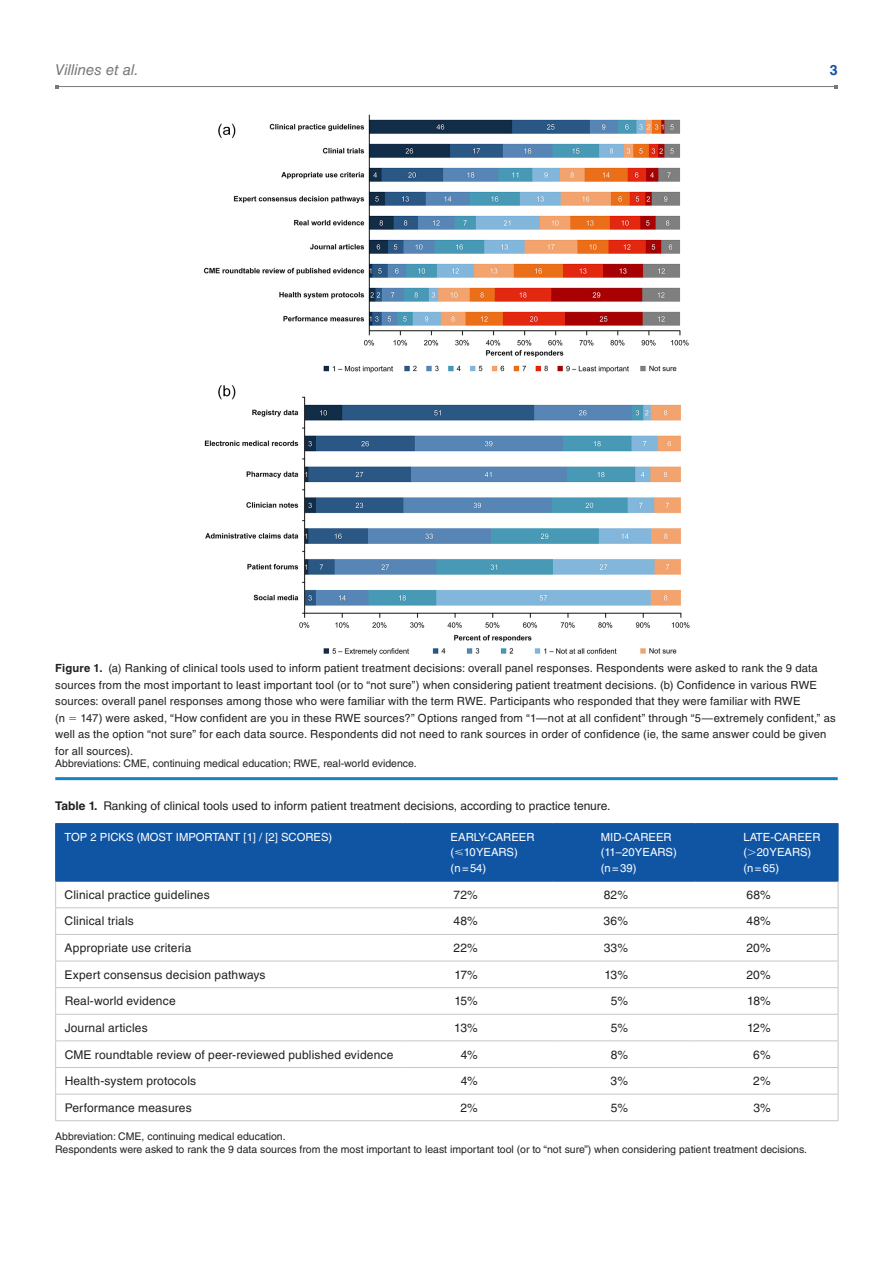
<style>
.page{position:relative;width:893px;height:1263px;background:#fff}
.page>*{position:absolute;margin:0;border:0;box-sizing:border-box;transform-origin:0 0}
.t1{font:italic 15px "Helvetica LT Std";color:#76787b}
.t2{font:700 14.25px "Helvetica LT Std";color:#1055a4}
.t3{font:12px "Helvetica LT Std";letter-spacing:.01em;color:#231f20}
.t4{font:11.25px/16.5px "Helvetica LT Std";letter-spacing:.015em;color:#231f20}
.t5{font:11.25px/15.8px "Helvetica LT Std";color:#fff}
.t6{font:10.5px/12.8px "Helvetica LT Std";color:#231f20}
.s1{font-weight:700}
</style>
<div class="page">
<hr style="left:57px;top:86px;width:779px;height:1px;background:#76787b">
<hr style="left:55px;top:777px;width:783px;height:3px;background:#1582c5">
<img style="left:203px;top:115px;width:486px;height:541px">
<div style="left:56px;top:824px;width:782px;height:57px;background:#1055a4"></div>
<hr style="left:55px;top:823px;width:347px;height:1px;background:#1055a4">
<hr style="left:55px;top:824px;width:1px;height:57px;background:#1055a4">
<hr style="left:55px;top:881px;width:347px;height:1px;background:#1055a4">
<hr style="left:402px;top:823px;width:151px;height:1px;background:#1055a4">
<hr style="left:402px;top:824px;width:1px;height:57px;background:#1055a4">
<hr style="left:402px;top:881px;width:151px;height:1px;background:#1055a4">
<hr style="left:553px;top:823px;width:142px;height:1px;background:#1055a4">
<hr style="left:552px;top:824px;width:1px;height:57px;background:#1055a4">
<hr style="left:553px;top:881px;width:142px;height:1px;background:#1055a4">
<hr style="left:695px;top:823px;width:143px;height:1px;background:#1055a4">
<hr style="left:695px;top:824px;width:1px;height:57px;background:#1055a4">
<hr style="left:838px;top:824px;width:1px;height:57px;background:#1055a4">
<hr style="left:695px;top:881px;width:143px;height:1px;background:#1055a4">
<hr style="left:55px;top:907px;width:347px;height:1px;background:#c5c6c8">
<hr style="left:402px;top:907px;width:151px;height:1px;background:#c5c6c8">
<hr style="left:553px;top:907px;width:142px;height:1px;background:#c5c6c8">
<hr style="left:695px;top:907px;width:143px;height:1px;background:#c5c6c8">
<hr style="left:55px;top:934px;width:347px;height:1px;background:#c5c6c8">
<hr style="left:402px;top:934px;width:151px;height:1px;background:#c5c6c8">
<hr style="left:553px;top:934px;width:142px;height:1px;background:#c5c6c8">
<hr style="left:695px;top:934px;width:143px;height:1px;background:#c5c6c8">
<hr style="left:55px;top:961px;width:347px;height:1px;background:#c5c6c8">
<hr style="left:402px;top:961px;width:151px;height:1px;background:#c5c6c8">
<hr style="left:553px;top:961px;width:142px;height:1px;background:#c5c6c8">
<hr style="left:695px;top:961px;width:143px;height:1px;background:#c5c6c8">
<hr style="left:55px;top:987px;width:347px;height:1px;background:#c5c6c8">
<hr style="left:402px;top:987px;width:151px;height:1px;background:#c5c6c8">
<hr style="left:553px;top:987px;width:142px;height:1px;background:#c5c6c8">
<hr style="left:695px;top:987px;width:143px;height:1px;background:#c5c6c8">
<hr style="left:55px;top:1014px;width:347px;height:1px;background:#c5c6c8">
<hr style="left:402px;top:1014px;width:151px;height:1px;background:#c5c6c8">
<hr style="left:553px;top:1014px;width:142px;height:1px;background:#c5c6c8">
<hr style="left:695px;top:1014px;width:143px;height:1px;background:#c5c6c8">
<hr style="left:55px;top:1040px;width:347px;height:1px;background:#c5c6c8">
<hr style="left:402px;top:1040px;width:151px;height:1px;background:#c5c6c8">
<hr style="left:553px;top:1040px;width:142px;height:1px;background:#c5c6c8">
<hr style="left:695px;top:1040px;width:143px;height:1px;background:#c5c6c8">
<hr style="left:55px;top:1067px;width:347px;height:1px;background:#c5c6c8">
<hr style="left:402px;top:1067px;width:151px;height:1px;background:#c5c6c8">
<hr style="left:553px;top:1067px;width:142px;height:1px;background:#c5c6c8">
<hr style="left:695px;top:1067px;width:143px;height:1px;background:#c5c6c8">
<hr style="left:55px;top:1094px;width:347px;height:1px;background:#c5c6c8">
<svg style="left:55px;top:881px;width:1px;height:239px"></svg>
<hr style="left:55px;top:1120px;width:347px;height:1px;background:#c5c6c8">
<hr style="left:402px;top:1094px;width:151px;height:1px;background:#c5c6c8">
<hr style="left:402px;top:1120px;width:151px;height:1px;background:#c5c6c8">
<hr style="left:553px;top:1094px;width:142px;height:1px;background:#c5c6c8">
<hr style="left:553px;top:1120px;width:142px;height:1px;background:#c5c6c8">
<hr style="left:695px;top:1094px;width:143px;height:1px;background:#c5c6c8">
<svg style="left:838px;top:881px;width:1px;height:239px"></svg>
<hr style="left:695px;top:1120px;width:143px;height:1px;background:#c5c6c8">
<svg style="left:748px;top:849px;width:8px;height:7px"></svg>
<h1 class="t1" style="left:55px;top:61px;width:85px">Villines et al.</h1>
<p class="t2" style="left:830px;top:61px;width:9px">3</p>
<p class="t4" style="left:55px;top:660px;width:764px"><span class="s1">Figure 1.</span> (a) Ranking of clinical tools used to inform patient treatment decisions: overall panel responses. Respondents were asked to rank the 9 data sources from the most important to least important tool (or to “not sure”) when considering patient treatment decisions. (b) Confidence in various RWE sources: overall panel responses among those who were familiar with the term RWE. Participants who responded that they were familiar with RWE<br>(n</p>
<p class="t4" style="left:55px;top:709px;width:782px;text-indent:25px">147) were asked, “How confident are you in these RWE sources?” Options ranged from “1—not at all confident” through “5—extremely confident,” as well as the option “not sure” for each data source. Respondents did not need to rank sources in order of confidence (ie, the same answer could be given for all sources).</p>
<p class="t6" style="left:55px;top:757px;width:363px">Abbreviations: CME, continuing medical education; RWE, real-world evidence.</p>
<p class="t3" style="left:55px;top:798px;width:557px"><span class="s1">Table 1.</span> Ranking of clinical tools used to inform patient treatment decisions, according to practice tenure.</p>
<p class="t5" style="left:65px;top:829px;width:85px">Top 2 pic ks (most</p>
<p class="t5" style="left:176px;top:829px;width:9px">important</p>
<p class="t5" style="left:244px;top:829px;width:47px">[1] / [2] scores</p>
<p class="t5" style="left:329px;top:829px;width:5px">)</p>
<p class="t5" style="left:451px;top:829px;width:47px">Early-career (⩽10years</p>
<p class="t5" style="left:601px;top:829px;width:50px">Mid-career (11–20years</p>
<p class="t5" style="left:744px;top:829px;width:42px">Late-career ( 20years</p>
<p class="t5" style="left:514px;top:844px;width:5px">)</p>
<p class="t5" style="left:673px;top:844px;width:5px">)</p>
<p class="t5" style="left:808px;top:844px;width:5px">)</p>
<p class="t5" style="left:451px;top:860px;width:37px">(n=54)</p>
<p class="t5" style="left:601px;top:860px;width:37px">(n=39)</p>
<p class="t5" style="left:744px;top:860px;width:37px">(n=65)</p>
<p class="t3" style="left:65px;top:888px;width:147px">Clinical practice guidelines</p>
<p class="t3" style="left:454px;top:888px;width:26px">72%</p>
<p class="t3" style="left:604px;top:888px;width:26px">82%</p>
<p class="t3" style="left:746px;top:888px;width:26px">68%</p>
<p class="t3" style="left:65px;top:914px;width:71px">Clinical trials</p>
<p class="t3" style="left:453px;top:914px;width:26px">48%</p>
<p class="t3" style="left:604px;top:914px;width:26px">36%</p>
<p class="t3" style="left:746px;top:914px;width:26px">48%</p>
<p class="t3" style="left:65px;top:941px;width:128px">Appropriate use criteria</p>
<p class="t3" style="left:453px;top:941px;width:26px">22%</p>
<p class="t3" style="left:604px;top:941px;width:26px">33%</p>
<p class="t3" style="left:746px;top:941px;width:26px">20%</p>
<p class="t3" style="left:65px;top:967px;width:202px">Expert consensus decision pathways</p>
<p class="t3" style="left:454px;top:967px;width:25px">17%</p>
<p class="t3" style="left:604px;top:967px;width:25px">13%</p>
<p class="t3" style="left:746px;top:967px;width:26px">20%</p>
<p class="t3" style="left:65px;top:994px;width:113px">Real-world evidence</p>
<p class="t3" style="left:454px;top:994px;width:25px">15%</p>
<p class="t3" style="left:611px;top:994px;width:19px">5%</p>
<p class="t3" style="left:747px;top:994px;width:25px">18%</p>
<p class="t3" style="left:65px;top:1021px;width:85px">Journal articles</p>
<p class="t3" style="left:454px;top:1021px;width:25px">13%</p>
<p class="t3" style="left:611px;top:1021px;width:19px">5%</p>
<p class="t3" style="left:747px;top:1021px;width:25px">12%</p>
<p class="t3" style="left:65px;top:1047px;width:330px">CME roundtable review of peer-reviewed published evidence</p>
<p class="t3" style="left:461px;top:1047px;width:18px">4%</p>
<p class="t3" style="left:611px;top:1047px;width:19px">8%</p>
<p class="t3" style="left:753px;top:1047px;width:19px">6%</p>
<p class="t3" style="left:65px;top:1074px;width:133px">Health-system protocols</p>
<p class="t3" style="left:461px;top:1074px;width:18px">4%</p>
<p class="t3" style="left:611px;top:1074px;width:19px">3%</p>
<p class="t3" style="left:753px;top:1074px;width:19px">2%</p>
<p class="t3" style="left:65px;top:1100px;width:129px">Performance measures</p>
<p class="t3" style="left:460px;top:1100px;width:19px">2%</p>
<p class="t3" style="left:611px;top:1100px;width:19px">5%</p>
<p class="t3" style="left:753px;top:1100px;width:19px">3%</p>
<p class="t6" style="left:55px;top:1130px;width:753px">Abbreviation: CME, continuing medical education.<br>Respondents were asked to rank the 9 data sources from the most important to least important tool (or to “not sure”) when considering patient treatment decisions.</p>
</div>
